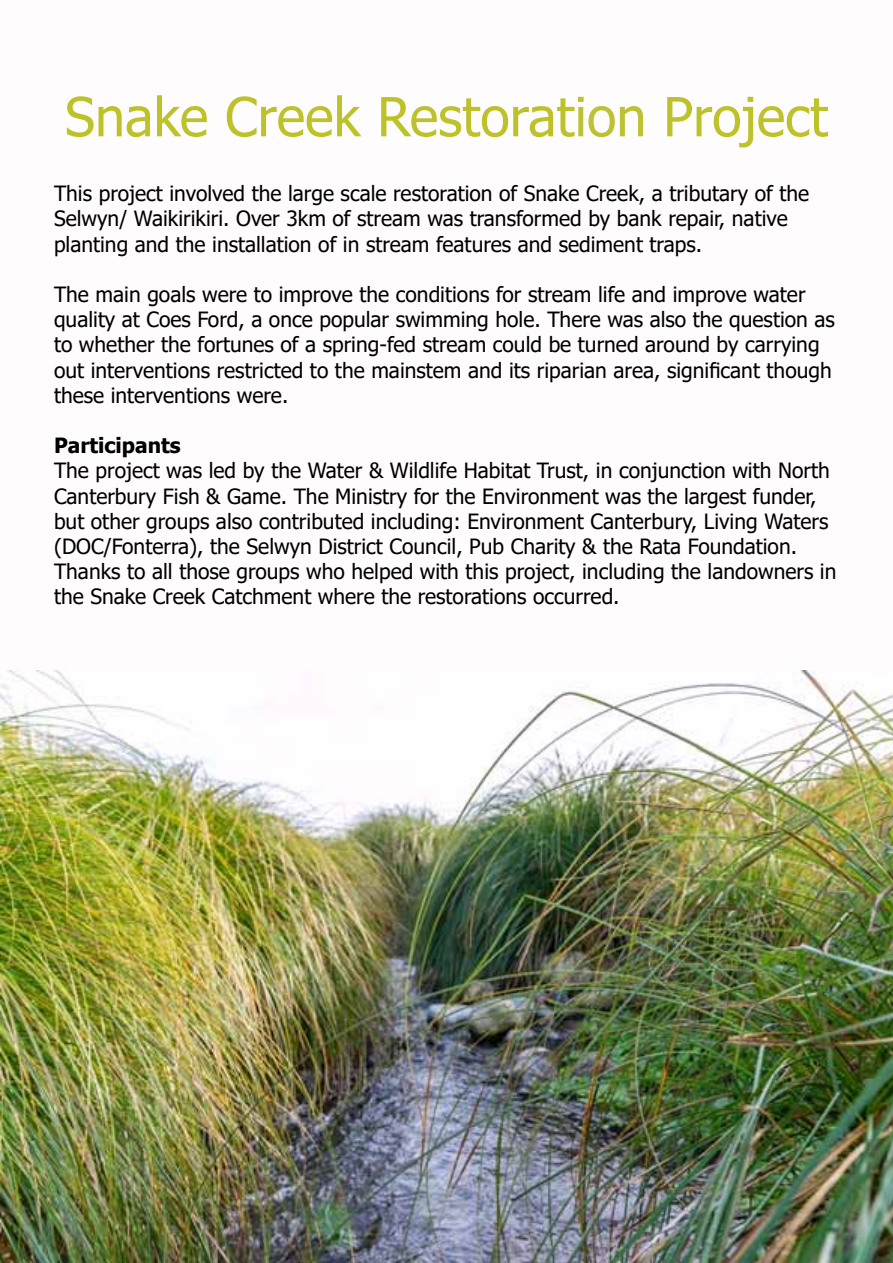
<style>
.page{position:relative;width:893px;height:1263px;background:#fff}
.page>*{position:absolute;margin:0;border:0;box-sizing:border-box;transform-origin:0 0}
.t1{font:54px "Tahoma";color:#bdc228}
.t2{font:21px/25.2px "Tahoma";color:#000}
.t3{font:700 21px "Tahoma";color:#000}
.s1{color:#bcc232}
</style>
<div class="page">
<img style="left:0;top:670px;width:893px;height:593px">
<h1 class="t1" style="left:65px;top:80px;width:765px">Snake Creek Restorat<span class="s1">ion</span> Project</h1>
<p class="t2" style="left:54px;top:182px;width:757px">This project involved the large scale restoration of Snake Creek, a tributary of the<br>Selwyn/ Waikirikiri. Over 3km of stream was transformed by bank repair, native planting and the installation of in stream features and sediment traps.</p>
<p class="t2" style="left:54px;top:283px;width:782px">The main goals were to improve the conditions for stream life and improve water quality at Coes Ford, a once popular swimming hole. There was also the question as to whether the fortunes of a spring-fed stream could be turned around by carrying out interventions restricted to the mainstem and its riparian area, significant though these interventions were.</p>
<p class="t3" style="left:54px;top:431px;width:128px">Participants</p>
<p class="t2" style="left:54px;top:459px;width:784px">The project was led by the Water &amp; Wildlife Habitat Trust, in conjunction with North Canterbury Fish &amp; Game. The Ministry for the Environment was the largest funder, but other groups also contributed including: Environment Canterbury, Living Waters (DOC/Fonterra), the Selwyn District Council, Pub Charity &amp; the Rata Foundation.<br>Thanks to all those groups who helped with this project, including the landowners in the Snake Creek Catchment where the restorations occurred.</p>
</div>
